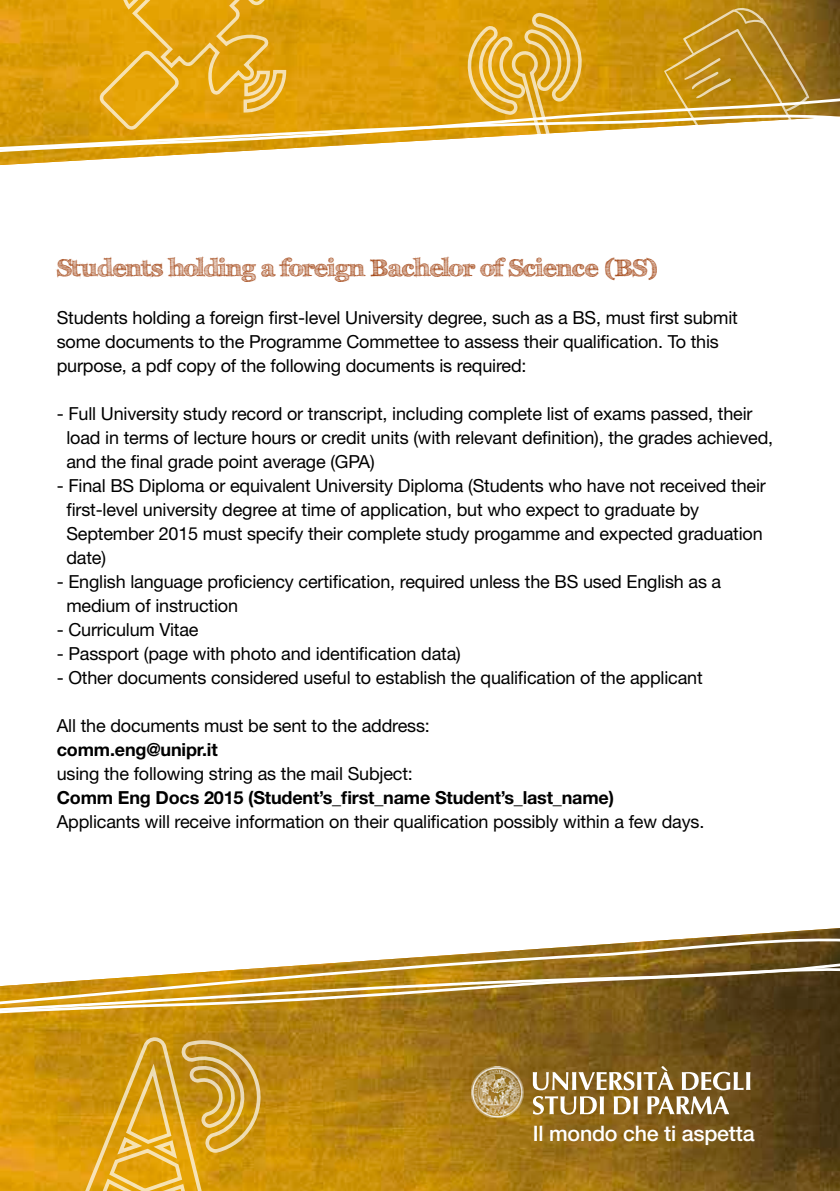
<style>
.page{position:relative;width:840px;height:1191px;background:#fff}
.page>*{position:absolute;margin:0;border:0;box-sizing:border-box;transform-origin:0 0}
.t1{font:700 24.2px "FFF Tusj";letter-spacing:-.01em;color:#a14210}
.t2{font:500 21.4px "Helvetica Neue LT";letter-spacing:-.01em;color:#fff}
.t3{font:18px/24px "Helvetica Neue LT";letter-spacing:-.01em;color:#000}
.t4{font:700 18px "Helvetica Neue LT";letter-spacing:-.01em;color:#000}
</style>
<div class="page">
<img style="left:0;top:0;width:839px;height:89px">
<svg style="left:0;top:89px;width:839px;height:76px"></svg>
<img style="left:0;top:928px;width:839px;height:263px">
<svg style="left:0;top:934px;width:839px;height:166px"></svg>
<svg style="left:74px;top:1035px;width:190px;height:156px;background:#d39f26"></svg>
<svg style="left:98px;top:0;width:207px;height:132px;background:#e2a618"></svg>
<svg style="left:663px;top:8px;width:146px;height:152px"></svg>
<svg style="left:532px;top:1096px;width:71px;height:18px"></svg>
<svg style="left:613px;top:1096px;width:24px;height:18px"></svg>
<svg style="left:647px;top:1096px;width:81px;height:18px"></svg>
<svg style="left:532px;top:1066px;width:141px;height:24px"></svg>
<svg style="left:681px;top:1071px;width:69px;height:19px"></svg>
<img style="left:471px;top:1066px;width:53px;height:51px">
<svg style="left:464px;top:12px;width:120px;height:153px"></svg>
<h1 class="t1" style="left:57px;top:253px;width:602px">Students holding a foreign Bachelor of Science (BS)</h1>
<p class="t3" style="left:57px;top:305px;width:682px">Students holding a foreign first-level University degree, such as a BS, must first submit some documents to the Programme Commettee to assess their qualification. To this purpose, a pdf copy of the following documents is required:</p>
<p class="t3" style="left:66px;top:401px;width:708px;text-indent:-10px">- Full University study record or transcript, including complete list of exams passed, their load in terms of lecture hours or credit units (with relevant definition), the grades achieved, and the final grade point average (GPA)</p>
<p class="t3" style="left:66px;top:473px;width:700px;text-indent:-10px">- Final BS Diploma or equivalent University Diploma (Students who have not received their first-level university degree at time of application, but who expect to graduate by September 2015 must specify their complete study progamme and expected graduation date)</p>
<p class="t3" style="left:66px;top:569px;width:656px;text-indent:-10px">- English language proficiency certification, required unless the BS used English as a medium of instruction</p>
<p class="t3" style="left:57px;top:617px;width:143px">- Curriculum Vitae</p>
<p class="t3" style="left:57px;top:641px;width:405px">- Passport (page with photo and identification data)</p>
<p class="t3" style="left:57px;top:665px;width:647px">- Other documents considered useful to establish the qualification of the applicant</p>
<p class="t3" style="left:57px;top:713px;width:374px">All the documents must be sent to the address:</p>
<p class="t4" style="left:57px;top:738px;width:162px">comm.eng@unipr.it</p>
<p class="t3" style="left:57px;top:761px;width:357px">using the following string as the mail Subject:</p>
<p class="t4" style="left:57px;top:786px;width:558px">Comm Eng Docs 2015 (Student’s_first_name Student’s_last_name)</p>
<p class="t3" style="left:57px;top:809px;width:648px">Applicants will receive information on their qualification possibly within a few days.</p>
<p class="t2" style="left:532px;top:1120px;width:223px">Il mondo che ti aspetta</p>
</div>
